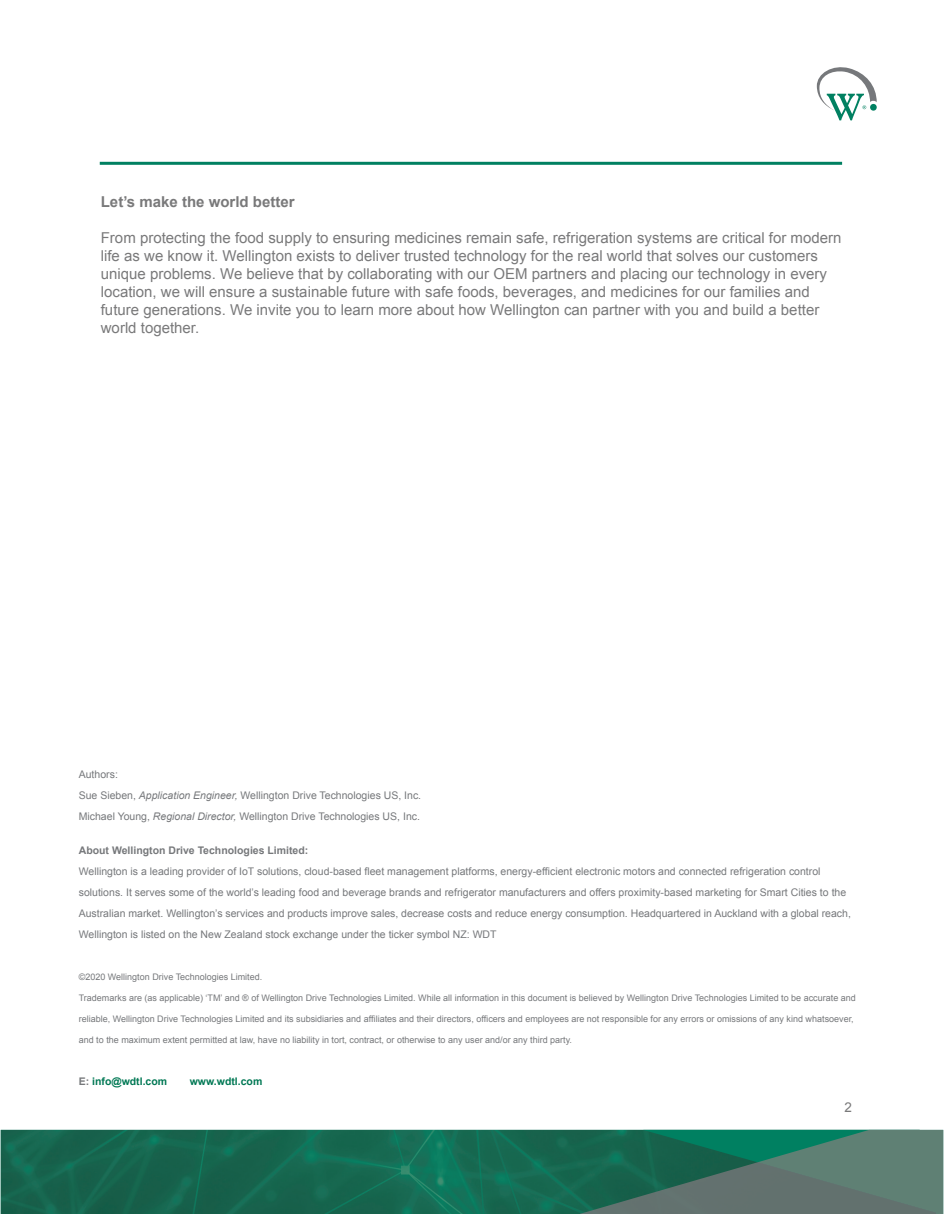
<style>
.page{position:relative;width:944px;height:1214px;background:#fff}
.page>*{position:absolute;margin:0;border:0;box-sizing:border-box;transform-origin:0 0}
.t1{font:15px/18px "Arial";color:#79797a}
.t2{font:700 15px "Arial";color:#79797a}
.t3{font:13.5px "Arial";color:#79797a}
.t4{font:10.5px/21px "Arial";color:#76787b}
.t5{font:700 10.5px "Arial";color:#76787b}
.t6{font:700 10.5px "Arial";color:#007854}
.t7{font:9px "Arial";color:#76787b}
.s1{font-style:italic}
.s2{color:#76787b}
</style>
<div class="page">
<img style="left:1px;top:1129px;width:575px;height:85px">
<svg style="left:576px;top:1129px;width:367px;height:85px;background:#417466"></svg>
<svg style="left:816px;top:67px;width:60px;height:53px"></svg>
<hr style="left:100px;top:162px;width:742px;height:3px;background:#008061">
<p class="t2" style="left:101px;top:192px;width:195px">Let’s make the world better</p>
<p class="t1" style="left:101px;top:229px;width:742px">From protecting the food supply to ensuring medicines remain safe, refrigeration systems are critical for modern life as we know it. Wellington exists to deliver trusted technology for the real world that solves our customers unique problems. We believe that by collaborating with our OEM partners and placing our technology in every location, we will ensure a sustainable future with safe foods, beverages, and medicines for our families and future generations. We invite you to learn more about how Wellington can partner with you and build a better world together.</p>
<p class="t4" style="left:79px;top:763px;width:41px">Authors:</p>
<p class="t4" style="left:79px;top:784px;width:344px">Sue Sieben, <span class="s1">Application Engineer,</span> Wellington Drive Technologies US, Inc.</p>
<p class="t4" style="left:79px;top:805px;width:343px">Michael Young, <span class="s1">Regional Director,</span> Wellington Drive Technologies US, Inc.</p>
<p class="t5" style="left:79px;top:843px;width:231px">About Wellington Drive Technologies Limited:</p>
<p class="t4" style="left:79px;top:860px;width:773px">Wellington is a leading provider of IoT solutions, cloud-based fleet management platforms, energy-efficient electronic motors and connected refrigeration control solutions. It serves some of the world’s leading food and beverage brands and refrigerator manufacturers and offers proximity-based marketing for Smart Cities to the Australian market. Wellington’s services and products improve sales, decrease costs and reduce energy consumption. Headquartered in Auckland with a global reach, Wellington is listed on the New Zealand stock exchange under the ticker symbol NZ: WDT</p>
<p class="t7" style="left:79px;top:970px;width:185px">©2020 Wellington Drive Technologies Limited.</p>
<p class="t7" style="left:79px;top:991px;width:778px">Trademarks are (as applicable) ‘TM’ and ® of Wellington Drive Technologies Limited. While all information in this document is believed by Wellington Drive Technologies Limited to be accurate and</p>
<p class="t7" style="left:79px;top:1012px;width:776px">reliable, Wellington Drive Technologies Limited and its subsidiaries and affiliates and their directors, officers and employees are not responsible for any errors or omissions of any kind whatsoever,</p>
<p class="t7" style="left:79px;top:1033px;width:495px">and to the maximum extent permitted at law, have no liability in tort, contract, or otherwise to any user and/or any third party.</p>
<p class="t6" style="left:79px;top:1074px;width:90px"><span class="s2">E:</span> info@wdtl.com</p>
<p class="t6" style="left:190px;top:1074px;width:74px">www.wdtl.com</p>
<p class="t3" style="left:844px;top:1098px;width:9px">2</p>
</div>
